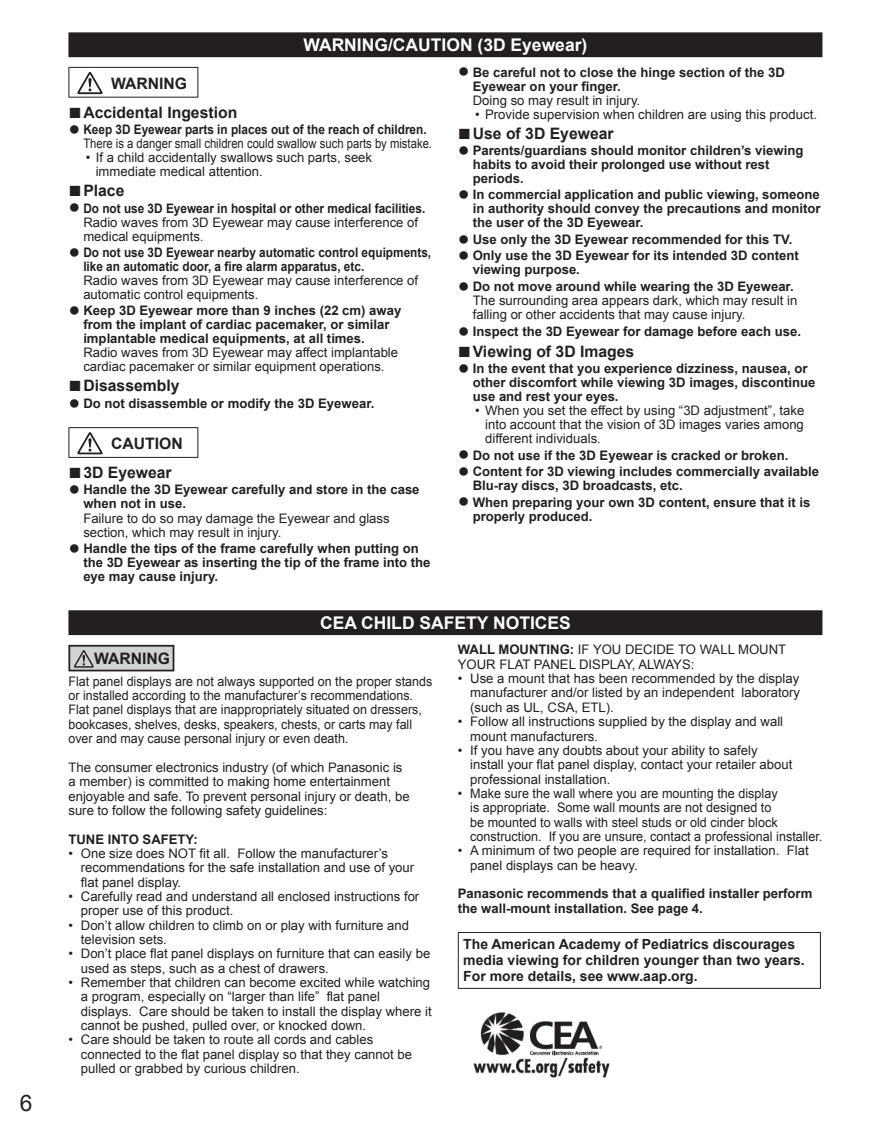
<style>
.page{position:relative;width:882px;height:1134px;background:#fff}
.page>*{position:absolute;margin:0;border:0;box-sizing:border-box;transform-origin:0 0}
.t1{font:22.75px "Arial";color:#231f20}
.t2{font:700 17.5px "Arial";color:#fff}
.t3{font:700 15.75px "Arial";color:#231f20}
.t4{font:700 14px/15.8px "Arial";color:#231f20}
.t5{font:13.12px/14.3px "Arial";color:#231f20}
.t6{font:700 13.12px/14px "Arial";color:#231f20}
.t7{font:13.12px/14.3px "Arial";color:#231f20;scale:.95 1}
.t8{font:13.12px/14.3px "Arial";color:#231f20;scale:.96 1}
.t9{font:13.12px/14px "Arial";color:#231f20;scale:.86 1}
.t10{font:700 13.12px/14px "Arial";color:#231f20;scale:.9 1}
.s1{font-weight:400;font-size:22.05px}
.s2{font-size:19.6px}
.s3{font-weight:700}
.s4{font-weight:400;font-size:19.6px}
</style>
<div class="page">
<div style="left:68px;top:610px;width:754px;height:25px;background:#231f20"></div>
<hr style="left:68px;top:645px;width:26px;height:2px;background:#231f20">
<hr style="left:94px;top:645px;width:80px;height:2px;background:#231f20">
<svg style="left:68px;top:646px;width:106px;height:25px;background:#b8b8ba"></svg>
<hr style="left:458px;top:932px;width:363px;height:1px;background:#231f20">
<hr style="left:458px;top:933px;width:1px;height:55px;background:#231f20">
<hr style="left:820px;top:933px;width:1px;height:55px;background:#231f20">
<hr style="left:458px;top:988px;width:363px;height:1px;background:#231f20">
<img style="left:473px;top:1012px;width:137px;height:66px">
<div style="left:68px;top:32px;width:754px;height:25px;background:#231f20"></div>
<hr style="left:68px;top:67px;width:41px;height:1px;background:#231f20">
<svg style="left:68px;top:68px;width:1px;height:29px"></svg>
<hr style="left:109px;top:67px;width:89px;height:1px;background:#231f20">
<svg style="left:197px;top:68px;width:1px;height:29px"></svg>
<hr style="left:68px;top:97px;width:41px;height:1px;background:#231f20">
<hr style="left:109px;top:97px;width:89px;height:1px;background:#231f20">
<svg style="left:77px;top:72px;width:26px;height:22px"></svg>
<hr style="left:68px;top:427px;width:41px;height:1px;background:#231f20">
<svg style="left:68px;top:428px;width:1px;height:29px"></svg>
<hr style="left:109px;top:427px;width:89px;height:1px;background:#231f20">
<svg style="left:197px;top:428px;width:1px;height:29px"></svg>
<hr style="left:68px;top:457px;width:41px;height:1px;background:#231f20">
<hr style="left:109px;top:457px;width:89px;height:1px;background:#231f20">
<svg style="left:77px;top:432px;width:26px;height:22px"></svg>
<h1 class="t1" style="left:20px;top:1091px;width:14px">6</h1>
<h2 class="t2" style="left:303px;top:35px;width:285px">WARNING/CAUTION (3D Eyewear)</h2>
<p class="t3" style="left:111px;top:75px;width:78px">WARNING</p>
<p class="t3" style="left:68px;top:103px;width:170px"><span class="s1">■</span>Accidental Ingestion</p>
<p class="t9" style="left:83px;top:123px;width:407px;text-indent:-15px"><span class="s2">●</span> <span class="s3">Keep 3D Eyewear parts in places out of the reach of children.<br></span>There is a danger small children could swallow such parts by mistake.</p>
<p class="t5" style="left:96px;top:151px;width:278px;text-indent:-10px">• If a child accidentally swallows such parts, seek immediate medical attention.</p>
<p class="t3" style="left:68px;top:182px;width:58px"><span class="s1">■</span>Place</p>
<p class="t5" style="left:83px;top:201px;width:344px;text-indent:-15px"><span class="s2">●</span> <span class="s3">Do not use 3D Eyewear in hospital or other medical facilities.<br></span>Radio waves from 3D Eyewear may cause interference of medical equipments.</p>
<p class="t10" style="left:83px;top:245px;width:388px;text-indent:-15px"><span class="s4">●</span> Do not use 3D Eyewear nearby automatic control equipments, like an automatic door, a fire alarm apparatus, etc.</p>
<p class="t5" style="left:83px;top:273px;width:336px">Radio waves from 3D Eyewear may cause interference of automatic control equipments.</p>
<p class="t6" style="left:83px;top:304px;width:320px;text-indent:-15px"><span class="s4">●</span> Keep 3D Eyewear more than 9 inches (22 cm) away from the implant of cardiac pacemaker, or similar implantable medical equipments, at all times.</p>
<p class="t5" style="left:83px;top:346px;width:316px">Radio waves from 3D Eyewear may affect implantable cardiac pacemaker or similar equipment operations.</p>
<p class="t3" style="left:68px;top:377px;width:113px"><span class="s1">■</span>Disassembly</p>
<p class="t6" style="left:68px;top:396px;width:307px"><span class="s4">●</span> Do not disassemble or modify the 3D Eyewear.</p>
<p class="t3" style="left:111px;top:435px;width:73px">CAUTION</p>
<p class="t3" style="left:68px;top:464px;width:105px"><span class="s1">■</span>3D Eyewear</p>
<p class="t6" style="left:83px;top:483px;width:338px;text-indent:-15px"><span class="s4">●</span> Handle the 3D Eyewear carefully and store in the case when not in use.</p>
<p class="t5" style="left:83px;top:511px;width:308px">Failure to do so may damage the Eyewear and glass section, which may result in injury.</p>
<p class="t6" style="left:83px;top:542px;width:349px;text-indent:-15px"><span class="s4">●</span> Handle the tips of the frame carefully when putting on the 3D Eyewear as inserting the tip of the frame into the eye may cause injury.</p>
<p class="t6" style="left:473px;top:65px;width:314px;text-indent:-15px"><span class="s4">●</span> Be careful not to close the hinge section of the 3D<br>Eyewear on your finger.</p>
<p class="t5" style="left:473px;top:93px;width:169px">Doing so may result in injury.</p>
<p class="t5" style="left:475px;top:107px;width:343px">• Provide supervision when children are using this product.</p>
<p class="t3" style="left:458px;top:124px;width:157px"><span class="s1">■</span>Use of 3D Eyewear</p>
<p class="t6" style="left:473px;top:143px;width:332px;text-indent:-15px"><span class="s4">●</span> Parents/guardians should monitor children’s viewing habits to avoid their prolonged use without rest periods.</p>
<p class="t6" style="left:473px;top:188px;width:349px;text-align:justify;text-indent:-15px"><span class="s4">●</span> In commercial application and public viewing, someone in authority should convey the precautions and monitor the user of the 3D Eyewear.</p>
<p class="t6" style="left:458px;top:232px;width:336px"><span class="s4">●</span> Use only the 3D Eyewear recommended for this TV.</p>
<p class="t6" style="left:473px;top:249px;width:328px;text-indent:-15px"><span class="s4">●</span> Only use the 3D Eyewear for its intended 3D content viewing purpose.</p>
<p class="t5" style="left:473px;top:279px;width:326px;text-indent:-15px"><span class="s2">●</span> <span class="s3">Do not move around while wearing the 3D Eyewear.<br></span>The surrounding area appears dark, which may result in falling or other accidents that may cause injury.</p>
<p class="t6" style="left:458px;top:324px;width:345px"><span class="s4">●</span> Inspect the 3D Eyewear for damage before each use.</p>
<p class="t3" style="left:458px;top:342px;width:178px"><span class="s1">■</span>Viewing of 3D Images</p>
<p class="t6" style="left:473px;top:362px;width:344px;text-indent:-15px"><span class="s4">●</span> In the event that you experience dizziness, nausea, or other discomfort while viewing 3D images, discontinue use and rest your eyes.</p>
<p class="t5" style="left:485px;top:404px;width:321px;text-align:justify;text-indent:-10px">• When you set the effect by using “3D adjustment”, take into account that the vision of 3D images varies among different individuals.</p>
<p class="t6" style="left:458px;top:448px;width:332px"><span class="s4">●</span> Do not use if the 3D Eyewear is cracked or broken.</p>
<p class="t6" style="left:473px;top:464px;width:348px;text-indent:-15px"><span class="s4">●</span> Content for 3D viewing includes commercially available<br>Blu-ray discs, 3D broadcasts, etc.</p>
<p class="t6" style="left:473px;top:495px;width:339px;text-indent:-15px"><span class="s4">●</span> When preparing your own 3D content, ensure that it is properly produced.</p>
<h2 class="t2" style="left:320px;top:613px;width:252px">CEA CHILD SAFETY NOTICES</h2>
<p class="t3" style="left:94px;top:650px;width:78px">WARNING</p>
<p class="t7" style="left:68px;top:674px;width:385px">Flat panel displays are not always supported on the proper stands or installed according to the manufacturer’s recommendations.<br>Flat panel displays that are inappropriately situated on dressers, bookcases, shelves, desks, speakers, chests, or carts may fall over and may cause personal injury or even death.</p>
<p class="t5" style="left:68px;top:760px;width:343px">The consumer electronics industry (of which Panasonic is a member) is committed to making home entertainment enjoyable and safe. To prevent personal injury or death, be sure to follow the following safety guidelines:</p>
<p class="t6" style="left:68px;top:832px;width:131px">TUNE INTO SAFETY:</p>
<p class="t5" style="left:81px;top:846px;width:335px;text-indent:-12px">• One size does NOT fit all. Follow the manufacturer’s recommendations for the safe installation and use of your flat panel display.</p>
<p class="t5" style="left:81px;top:889px;width:340px;text-indent:-12px">• Carefully read and understand all enclosed instructions for proper use of this product.</p>
<p class="t5" style="left:81px;top:918px;width:330px;text-indent:-12px">• Don’t allow children to climb on or play with furniture and television sets.</p>
<p class="t5" style="left:81px;top:947px;width:351px;text-indent:-12px">• Don’t place flat panel displays on furniture that can easily be used as steps, such as a chest of drawers.</p>
<p class="t5" style="left:81px;top:975px;width:352px;text-indent:-12px">• Remember that children can become excited while watching a program, especially on “larger than life” flat panel displays. Care should be taken to install the display where it cannot be pushed, pulled over, or knocked down.</p>
<p class="t5" style="left:81px;top:1033px;width:333px;text-indent:-12px">• Care should be taken to route all cords and cables connected to the flat panel display so that they cannot be pulled or grabbed by curious children.</p>
<p class="t5" style="left:458px;top:643px;width:330px"><span class="s3">WALL MOUNTING:</span> IF YOU DECIDE TO WALL MOUNT<br>YOUR FLAT PANEL DISPLAY, ALWAYS:</p>
<p class="t5" style="left:470px;top:671px;width:331px;text-align:justify;text-indent:-12px">• Use a mount that has been recommended by the display manufacturer and/or listed by an independent laboratory (such as UL, CSA, ETL).</p>
<p class="t5" style="left:470px;top:714px;width:314px;text-indent:-12px">• Follow all instructions supplied by the display and wall mount manufacturers.</p>
<p class="t5" style="left:470px;top:743px;width:324px;text-indent:-12px">• If you have any doubts about your ability to safely install your flat panel display, contact your retailer about professional installation.</p>
<p class="t8" style="left:470px;top:786px;width:368px;text-indent:-12px">• Make sure the wall where you are mounting the display<br>is appropriate. Some wall mounts are not designed to<br>be mounted to walls with steel studs or old cinder block construction. If you are unsure, contact a professional installer.</p>
<p class="t5" style="left:470px;top:844px;width:340px;text-indent:-12px">• A minimum of two people are required for installation. Flat panel displays can be heavy.</p>
<p class="t6" style="left:458px;top:887px;width:356px">Panasonic recommends that a qualified installer perform the wall-mount installation. See page 4.</p>
<p class="t4" style="left:463px;top:937px;width:343px">The American Academy of Pediatrics discourages media viewing for children younger than two years.<br>For more details, see www.aap.org.</p>
</div>
